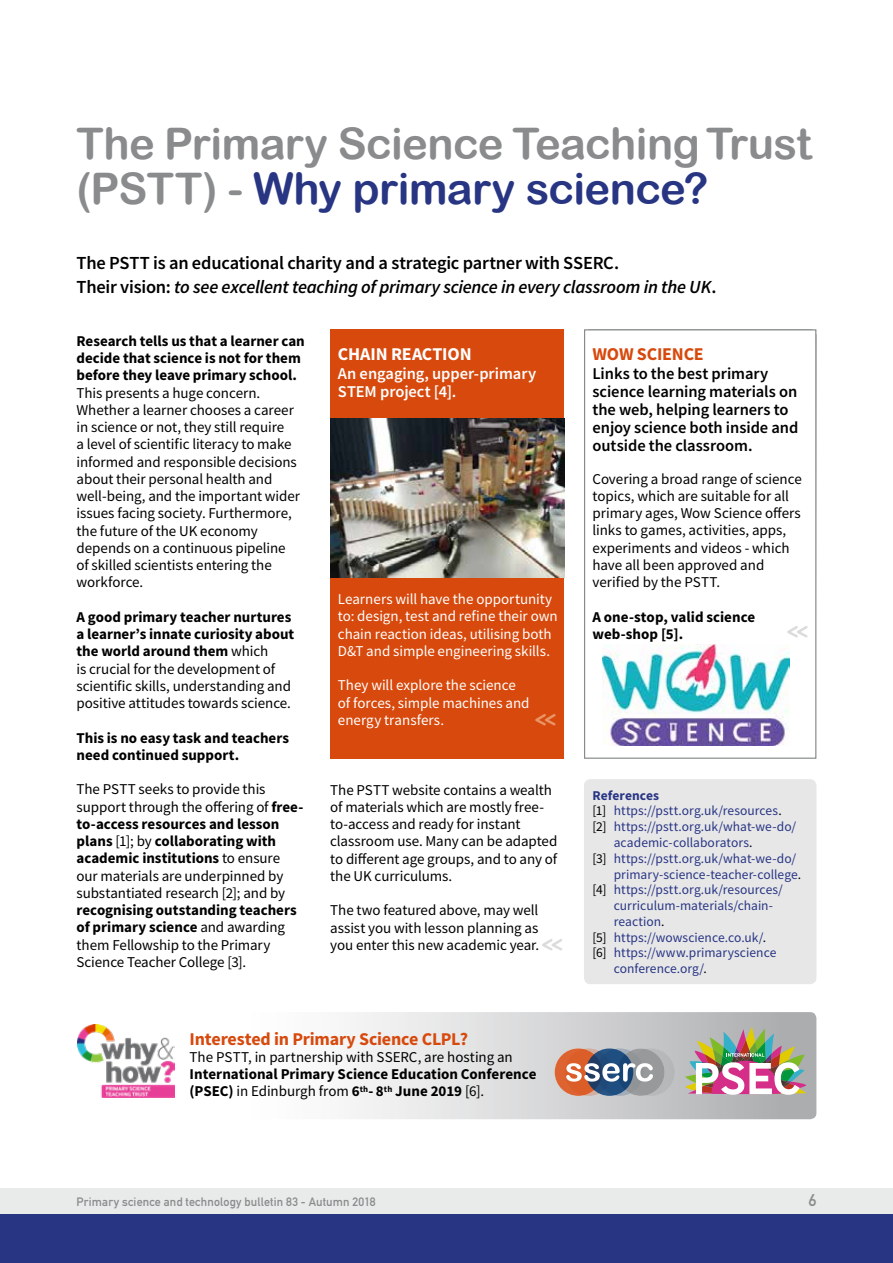
<style>
.page{position:relative;width:893px;height:1263px;background:#fff}
.page>*{position:absolute;margin:0;border:0;box-sizing:border-box;transform-origin:0 0}
.t1{font:43.5px/45px "Arial Rounded MT Bold";letter-spacing:-.015em;color:#898b8c}
.t2{font:700 24.15px "Monoglyceride";color:#dbdbdc;scale:.87 1}
.t3{font:700 24.15px "Monoglyceride";color:#e99566;scale:.87 1}
.t4{font:600 18.45px/24px "Source Sans Pro";letter-spacing:-.015em;color:#000}
.t5{font:700 18px "Source Sans Pro";letter-spacing:-.01em;color:#d7490c}
.t6{font:700 18px "Source Sans Pro";letter-spacing:-.01em;color:#fff}
.t7{font:600 16.5px/18px "Source Sans Pro";letter-spacing:-.005em;color:#000}
.t8{font:600 16.5px/18px "Source Sans Pro";letter-spacing:-.005em;color:#fff}
.t9{font:700 16.5px "DIN Alternate";color:#898b8c}
.t10{font:15px/17.2px "Source Sans Pro";letter-spacing:-.005em;color:#000}
.t11{font:700 15px/17.2px "Source Sans Pro";color:#000}
.t12{font:15px/17.2px "Source Sans Pro";color:#fff}
.t13{font:13.5px "Source Sans Pro";letter-spacing:.005em;color:#283583}
.t14{font:700 13.5px "Source Sans Pro";letter-spacing:.005em;color:#283583}
.t15{font:700 12px "DIN Alternate";letter-spacing:.01em;color:#898b8c}
.s1{color:#283583}
.s2{font-style:italic}
.s3{font-weight:700}
.s4{font-weight:400}
.s5{color:#000}
</style>
<div class="page">
<div style="left:0;top:1188px;width:893px;height:26px;background:#e9eaea"></div>
<div style="left:0;top:1214px;width:893px;height:49px;background:#283583"></div>
<svg style="left:101px;top:1012px;width:715px;height:107px"></svg>
<div style="left:584px;top:329px;width:232px;height:430px;background:#fff;border:1px solid #898b8c"></div>
<img style="left:602px;top:644px;width:188px;height:102px">
<div style="left:584px;top:779px;width:232px;height:205px;background:#e7e7e8;border-radius:6px"></div>
<img style="left:77px;top:1024px;width:98px;height:73px">
<svg style="left:596px;top:1048px;width:47px;height:48px"></svg>
<div style="left:627px;top:1048px;width:48px;height:48px;background:#b6b8b9;border-radius:50%"></div>
<div style="left:555px;top:1048px;width:47px;height:48px;background:#dd6431;border-radius:50%"></div>
<svg style="left:565px;top:1048px;width:47px;height:48px"></svg>
<div style="left:617px;top:1048px;width:48px;height:48px;background:#97999a;border-radius:50%"></div>
<svg style="left:586px;top:1048px;width:47px;height:48px"></svg>
<svg style="left:566px;top:1063px;width:87px;height:18px"></svg>
<img style="left:685px;top:1027px;width:121px;height:68px">
<div style="left:330px;top:329px;width:234px;height:430px;background:#d7490c"></div>
<img style="left:330px;top:419px;width:234px;height:159px">
<h1 class="t1" style="left:77px;top:121px;width:737px">The Primary Science Teaching Trust (PSTT) - <span class="s1">Why primary science?</span></h1>
<p class="t4" style="left:77px;top:251px;width:641px">The PSTT is an educational charity and a strategic partner with SSERC.<br>Their vision: <span class="s2">to see excellent teaching of primary science in every classroom in the UK</span>.</p>
<p class="t11" style="left:77px;top:332px;width:230px">Research tells us that a learner can decide that science is not for them before they leave primary school.</p>
<p class="t10" style="left:77px;top:384px;width:225px">This presents a huge concern.<br>Whether a learner chooses a career in science or not, they still require<br>a level of scientific literacy to make informed and responsible decisions about their personal health and well-being, and the important wider issues facing society. Furthermore, the future of the UK economy depends on a continuous pipeline of skilled scientists entering the workforce.</p>
<p class="t10" style="left:77px;top:608px;width:219px"><span class="s3">A good primary teacher nurtures a learner’s innate curiosity about the world around them</span> which<br>is crucial for the development of scientific skills, understanding and positive attitudes towards science.</p>
<p class="t11" style="left:77px;top:729px;width:214px">This is no easy task and teachers need continued support.</p>
<p class="t10" style="left:77px;top:781px;width:228px">The PSTT seeks to provide this support through the offering of <span class="s3">free&shy;to-access resources and lesson plans</span> [1]; by <span class="s3">collaborating with academic institutions</span> to ensure our materials are underpinned by substantiated research [2]; and by</p>
<p class="t10" style="left:77px;top:901px;width:222px"><span class="s3">recognising outstanding teachers of primary science</span> and awarding them Fellowship to the Primary<br>Science Teacher College [3].</p>
<p class="t6" style="left:338px;top:342px;width:135px">CHAIN REACTION</p>
<p class="t8" style="left:338px;top:365px;width:200px">An engaging, upper-primary<br>STEM project [4].</p>
<p class="t12" style="left:338px;top:590px;width:221px">Learners will have the opportunity to: design, test and refine their own chain reaction ideas, utilising both D&amp;T and simple engineering skills.</p>
<p class="t12" style="left:338px;top:677px;width:193px">They will explore the science of forces, simple machines and energy transfers.</p>
<h2 class="t3" style="left:535px;top:703px;width:26px">&lt;&lt;</h2>
<p class="t10" style="left:330px;top:781px;width:229px">The PSTT website contains a wealth of materials which are mostly free&shy;to-access and ready for instant classroom use. Many can be adapted to different age groups, and to any of the UK curriculums.</p>
<p class="t10" style="left:330px;top:902px;width:211px;text-align:justify">The two featured above, may well assist you with lesson planning as you enter this new academic year.</p>
<h2 class="t2" style="left:541px;top:928px;width:26px">&lt;&lt;</h2>
<p class="t5" style="left:190px;top:1026px;width:280px">Interested in Primary Science CLPL?</p>
<p class="t10" style="left:190px;top:1048px;width:325px">The PSTT, in partnership with SSERC, are hosting an</p>
<p class="t11" style="left:190px;top:1065px;width:348px">International Primary Science Education Conference (PSEC) <span class="s4">in Edinburgh from</span> 6<sup>th</sup>- 8<sup>th</sup> June 2019 <span class="s4">[6].</span></p>
<p class="t5" style="left:592px;top:342px;width:113px">WOW SCIENCE</p>
<p class="t7" style="left:592px;top:365px;width:207px">Links to the best primary science learning materials on the web, helping learners to enjoy science both inside and outside the classroom.</p>
<p class="t10" style="left:592px;top:470px;width:211px">Covering a broad range of science topics, which are suitable for all primary ages, Wow Science offers links to games, activities, apps, experiments and videos - which have all been approved and verified by the PSTT.</p>
<p class="t11" style="left:592px;top:608px;width:164px">A one-stop, valid science web-shop [5].</p>
<h2 class="t2" style="left:787px;top:615px;width:26px">&lt;&lt;</h2>
<p class="t14" style="left:592px;top:786px;width:68px">References</p>
<p class="t13" style="left:592px;top:802px;width:191px"><span class="s5">[1]</span> https://pstt.org.uk/resources<span class="s5">.</span></p>
<p class="t13" style="left:592px;top:818px;width:205px"><span class="s5">[2]</span> https://pstt.org.uk/what-we-do/</p>
<p class="t13" style="left:614px;top:834px;width:140px">academic-collaborators<span class="s5">.</span></p>
<p class="t13" style="left:592px;top:850px;width:205px"><span class="s5">[3]</span> https://pstt.org.uk/what-we-do/</p>
<p class="t13" style="left:614px;top:865px;width:189px">primary-science-teacher-college<span class="s5">.</span></p>
<p class="t13" style="left:592px;top:881px;width:192px"><span class="s5">[4]</span> https://pstt.org.uk/resources/</p>
<p class="t13" style="left:614px;top:897px;width:161px">curriculum-materials/chain-</p>
<p class="t13" style="left:614px;top:913px;width:52px">reaction<span class="s5">.</span></p>
<p class="t13" style="left:592px;top:928px;width:175px"><span class="s5">[5]</span> https://wowscience.co.uk/<span class="s5">.</span></p>
<p class="t13" style="left:592px;top:944px;width:185px"><span class="s5">[6]</span> https://www.primaryscience</p>
<p class="t13" style="left:614px;top:960px;width:94px">conference.org/<span class="s5">.</span></p>
<p class="t15" style="left:77px;top:1192px;width:300px">Primary science and technology bulletin 83 - Autumn 2018</p>
<p class="t9" style="left:808px;top:1187px;width:9px">6</p>
</div>
